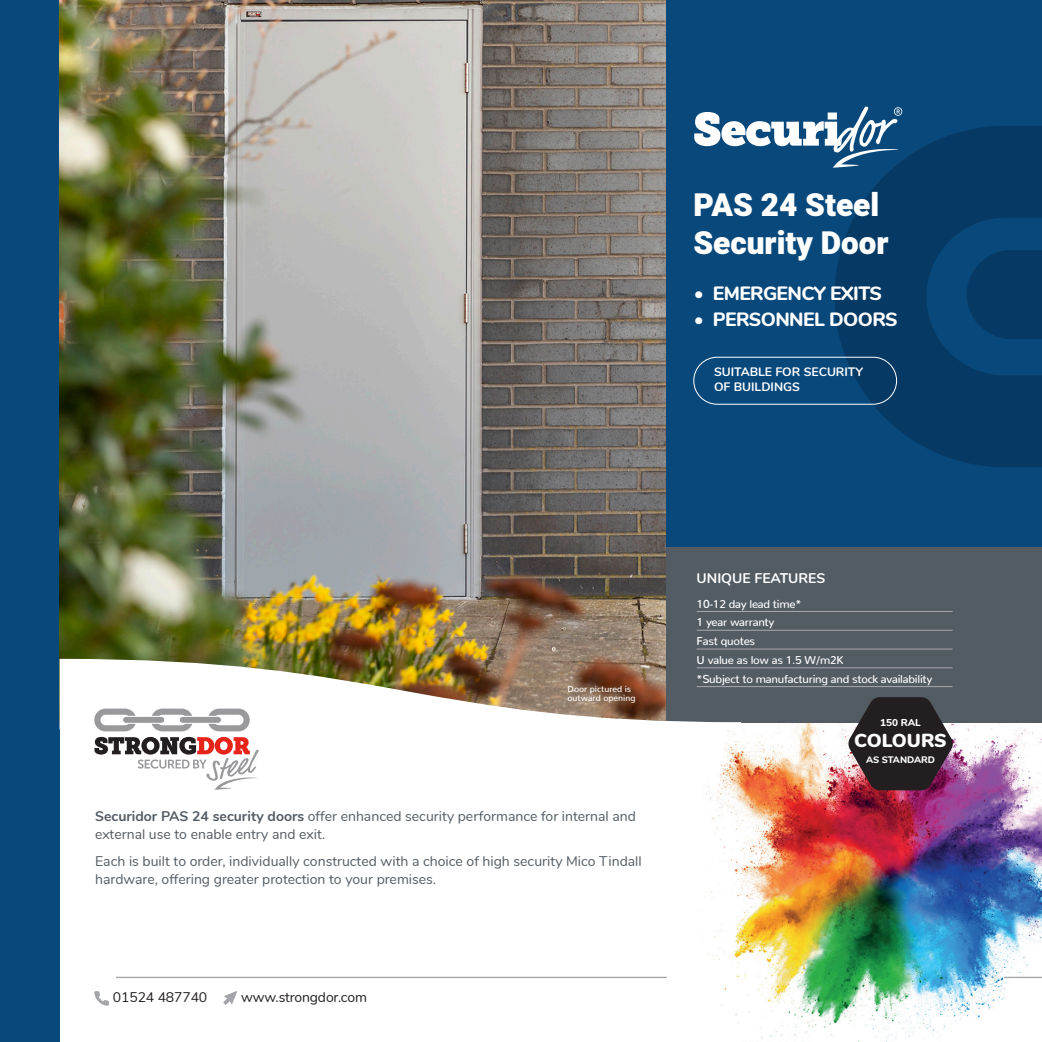
<style>
.page{position:relative;width:1042px;height:1042px;background:#fff}
.page>*{position:absolute;margin:0;border:0;box-sizing:border-box;transform-origin:0 0}
.t1{font:900 31.5px "Heebo";color:#fff}
.t2{font:800 19.25px "Nunito";letter-spacing:-.03em;color:#fff}
.t3{font:900 18.9px "Nunito";letter-spacing:-.005em;color:#fff}
.side_head{font:14px/17.5px "Nunito";color:#535b63}
.t4{font:14px "Nunito";letter-spacing:-.01em;color:#231f20}
.t5{font:700 14px "Nunito";color:#fff}
.t6{font:700 12.25px/15.8px "Nunito";color:#fff}
.t7{font:500 11.38px "Nunito";letter-spacing:-.02em;color:#fff}
.t8{font:800 9.97px "Nunito";color:#fff}
.t9{font:800 9.45px "Nunito";letter-spacing:-.005em;color:#fff}
.t10{font:500 8.75px/8.8px "Nunito";color:#fff}
.s1{font-weight:700}
</style>
<div class="page">
<img style="left:701px;top:722px;width:341px;height:320px">
<div style="left:0;top:0;width:60px;height:1042px;background:#09487b"></div>
<img style="left:60px;top:0;width:607px;height:659px">
<div style="left:667px;top:0;width:375px;height:547px;background:#09487b"></div>
<div style="left:667px;top:547px;width:375px;height:175px;background:#535b63"></div>
<svg style="left:834px;top:126px;width:208px;height:341px;fill:#063964"></svg>
<div style="left:693px;top:357px;width:204px;height:48px;border:1px solid #fff;border-radius:23px"></div>
<img style="left:93px;top:659px;width:648px;height:70px">
<hr style="left:696px;top:611px;width:256px;height:1px;background:#a8a9ad">
<hr style="left:696px;top:630px;width:256px;height:1px;background:#a8a9ad">
<hr style="left:696px;top:649px;width:256px;height:1px;background:#a8a9ad">
<hr style="left:696px;top:667px;width:256px;height:1px;background:#a8a9ad">
<hr style="left:696px;top:686px;width:256px;height:1px;background:#a8a9ad">
<svg style="left:848px;top:697px;width:105px;height:93px;background:#3c3035"></svg>
<hr style="left:116px;top:977px;width:551px;height:1px;background:#a4a5a9">
<hr style="left:1004px;top:977px;width:38px;height:1px;background:#a4a5a9">
<svg style="left:94px;top:991px;width:15px;height:15px"></svg>
<svg style="left:223px;top:991px;width:14px;height:14px"></svg>
<div style="left:123px;top:717px;width:41px;height:6px;background:#99989b;border-radius:3px"></div>
<div style="left:180px;top:717px;width:41px;height:6px;background:#99989b;border-radius:3px"></div>
<svg style="left:208px;top:708px;width:42px;height:23px"></svg>
<svg style="left:152px;top:708px;width:40px;height:8px"></svg>
<svg style="left:152px;top:724px;width:40px;height:7px"></svg>
<svg style="left:94px;top:708px;width:42px;height:23px"></svg>
<svg style="left:94px;top:737px;width:165px;height:53px"></svg>
<svg style="left:694px;top:106px;width:210px;height:62px"></svg>
<div style="left:897px;top:126px;width:26px;height:12px;background:#09487b"></div>
<p class="t1" style="left:693px;top:183px;width:187px">PAS 24 Steel</p>
<p class="t1" style="left:693px;top:220px;width:197px">Security Door</p>
<p class="t2" style="left:693px;top:279px;width:190px">• EMERGENCY EXITS</p>
<p class="t2" style="left:693px;top:305px;width:205px">• PERSONNEL DOORS</p>
<p class="t6" style="left:714px;top:363px;width:151px">SUITABLE FOR SECURITY<br>OF BUILDINGS</p>
<p class="t10" style="left:567px;top:684px;width:69px">Door pictured is outward opening</p>
<p class="side_head" style="left:95px;top:807px;width:542px"><span class="s1">Securidor PAS 24 security doors</span> offer enhanced security performance for internal and external use to enable entry and exit.</p>
<p class="side_head" style="left:95px;top:852px;width:548px">Each is built to order, individually constructed with a choice of high security Mico Tindall hardware, offering greater protection to your premises.</p>
<p class="t4" style="left:113px;top:987px;width:96px">01524 487740</p>
<p class="t4" style="left:241px;top:987px;width:127px">www.strongdor.com</p>
<p class="t5" style="left:696px;top:568px;width:130px">UNIQUE FEATURES</p>
<p class="t7" style="left:696px;top:594px;width:106px">10-12 day lead time*</p>
<p class="t7" style="left:696px;top:612px;width:79px">1 year warranty</p>
<p class="t7" style="left:696px;top:631px;width:60px">Fast quotes</p>
<p class="t7" style="left:696px;top:650px;width:149px">U value as low as 1.5 W/m2K</p>
<p class="t7" style="left:696px;top:669px;width:237px">*Subject to manufacturing and stock availability</p>
<p class="t8" style="left:880px;top:715px;width:42px">150 RAL</p>
<p class="t9" style="left:866px;top:753px;width:70px">AS STANDARD</p>
<p class="t3" style="left:854px;top:726px;width:94px">COLOURS</p>
</div>
